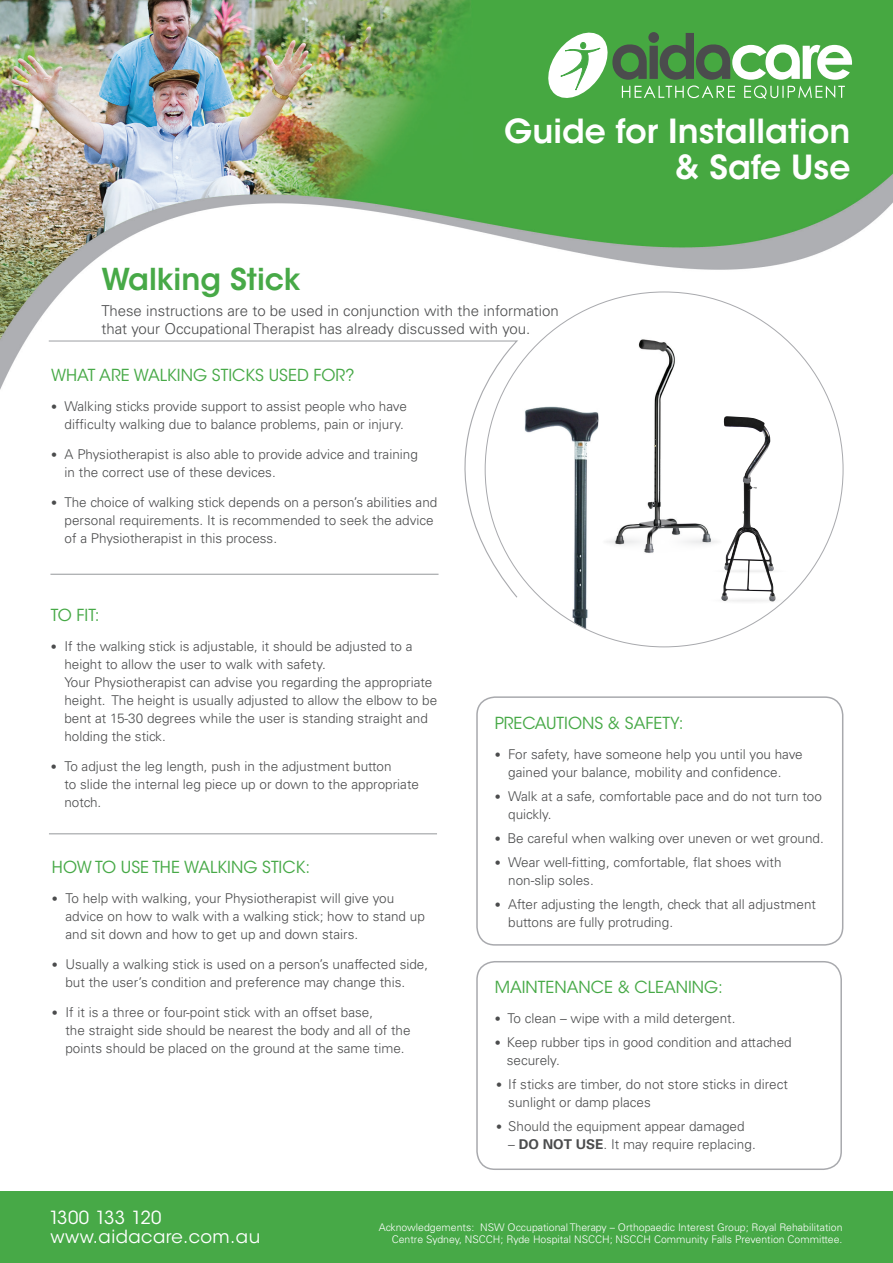
<style>
.page{position:relative;width:893px;height:1263px;background:#fff}
.page>*{position:absolute;margin:0;border:0;box-sizing:border-box;transform-origin:0 0}
.t1{font:600 33px/36px "ITC Avant Garde Std";color:#fff;text-align:right}
.PRODUCT_NAME_HEADING{font:600 30px "ITC Avant Garde Std";color:#47a947}
.t2{font:18px/18.1px "ITC Avant Garde Std";letter-spacing:.025em;color:#fff}
.PRODUCT_QUESTION_HEA{font:16.5px "ITC Avant Garde Std";color:#47a947}
.PRODUCT_SUBTITLE{font:300 15px/18px "Univers";color:#4b4c4d}
.t3{font:300 13.5px/18px "Univers";color:#4b4c4d}
.t4{font:300 10.5px/12.6px "Univers";color:#fff;text-align:right}
.s1{font-size:12px}
.s2{font-weight:700}
</style>
<div class="page">
<img style="left:0;top:0;width:893px;height:414px">
<svg style="left:545px;top:28px;width:307px;height:75px"></svg>
<div style="left:580px;top:42px;width:6px;height:7px;border:1px solid #46a847;border-radius:50%"></div>
<div style="left:0;top:1191px;width:893px;height:72px;background:#47a947"></div>
<img style="left:518px;top:359px;width:215px;height:288px">
<svg style="left:48px;top:340px;width:470px;height:258px"></svg>
<img style="left:614px;top:330px;width:96px;height:227px">
<img style="left:721px;top:416px;width:55px;height:181px">
<svg style="left:601px;top:529px;width:123px;height:24px"></svg>
<svg style="left:707px;top:596px;width:83px;height:9px"></svg>
<svg style="left:710px;top:568px;width:80px;height:6px"></svg>
<div style="left:476px;top:696px;width:367px;height:250px;border:2px solid #a8a9ad;border-radius:18px"></div>
<div style="left:476px;top:961px;width:366px;height:209px;border:2px solid #a8a9ad;border-radius:18px"></div>
<hr style="left:49px;top:833px;width:388px;height:1px;background:#95979a">
<hr style="left:50px;top:574px;width:389px;height:1px;background:#95979a">
<h1 class="t1" style="left:504px;top:113px;width:348px">Guide for Installation &amp; Safe Use</h1>
<p class="PRODUCT_NAME_HEADING" style="left:101px;top:260px;width:201px">Walking Stick</p>
<p class="PRODUCT_SUBTITLE" style="left:101px;top:302px;width:459px">These instructions are to be used in conjunction with the information that your Occupational Therapist has already discussed with you.</p>
<p class="PRODUCT_QUESTION_HEA" style="left:51px;top:365px;width:305px">WHAT ARE WALKING STICKS USED FOR?</p>
<p class="t3" style="left:51px;top:397px;width:357px;text-align:right"><span class="s1">•</span> Walking sticks provide support to assist people who have difficulty walking due to balance problems, pain or injury.</p>
<p class="t3" style="left:65px;top:445px;width:355px;text-indent:-14px"><span class="s1">•</span> A Physiotherapist is also able to provide advice and training in the correct use of these devices.</p>
<p class="t3" style="left:65px;top:493px;width:374px;text-indent:-14px"><span class="s1">•</span> The choice of walking stick depends on a person’s abilities and personal requirements. It is recommended to seek the advice of a Physiotherapist in this process.</p>
<p class="PRODUCT_QUESTION_HEA" style="left:51px;top:605px;width:50px">TO FIT:</p>
<p class="t3" style="left:64px;top:637px;width:374px;text-indent:-14px"><span class="s1">•</span> If the walking stick is adjustable, it should be adjusted to a height to allow the user to walk with safety.<br>Your Physiotherapist can advise you regarding the appropriate height. The height is usually adjusted to allow the elbow to be bent at 15-30 degrees while the user is standing straight and holding the stick.</p>
<p class="t3" style="left:64px;top:757px;width:356px;text-indent:-14px"><span class="s1">•</span> To adjust the leg length, push in the adjustment button<br>to slide the internal leg piece up or down to the appropriate notch.</p>
<p class="PRODUCT_QUESTION_HEA" style="left:52px;top:857px;width:260px">HOW TO USE THE WALKING STICK:</p>
<p class="t3" style="left:65px;top:889px;width:361px;text-indent:-14px"><span class="s1">•</span> To help with walking, your Physiotherapist will give you advice on how to walk with a walking stick; how to stand up and sit down and how to get up and down stairs.</p>
<p class="t3" style="left:65px;top:955px;width:364px;text-indent:-14px"><span class="s1">•</span> Usually a walking stick is used on a person’s unaffected side, but the user’s condition and preference may change this.</p>
<p class="t3" style="left:65px;top:1003px;width:347px;text-indent:-14px"><span class="s1">•</span> If it is a three or four-point stick with an offset base,<br>the straight side should be nearest the body and all of the points should be placed on the ground at the same time.</p>
<p class="PRODUCT_QUESTION_HEA" style="left:495px;top:713px;width:190px">PRECAUTIONS &amp; SAFETY:</p>
<p class="t3" style="left:495px;top:745px;width:309px;text-align:center"><span class="s1">•</span> For safety, have someone help you until you have gained your balance, mobility and confidence.</p>
<p class="t3" style="left:508px;top:787px;width:315px;text-indent:-14px"><span class="s1">•</span> Walk at a safe, comfortable pace and do not turn too quickly.</p>
<p class="t3" style="left:495px;top:829px;width:331px"><span class="s1">•</span> Be careful when walking over uneven or wet ground.</p>
<p class="t3" style="left:508px;top:853px;width:275px;text-indent:-14px"><span class="s1">•</span> Wear well-fitting, comfortable, flat shoes with non-slip soles.</p>
<p class="t3" style="left:508px;top:895px;width:309px;text-indent:-14px"><span class="s1">•</span> After adjusting the length, check that all adjustment buttons are fully protruding.</p>
<p class="PRODUCT_QUESTION_HEA" style="left:495px;top:977px;width:230px">MAINTENANCE &amp; CLEANING:</p>
<p class="t3" style="left:495px;top:1009px;width:242px"><span class="s1">•</span> To clean – wipe with a mild detergent.</p>
<p class="t3" style="left:507px;top:1033px;width:286px;text-indent:-12px"><span class="s1">•</span> Keep rubber tips in good condition and attached securely.</p>
<p class="t3" style="left:508px;top:1075px;width:281px;text-indent:-12px"><span class="s1">•</span> If sticks are timber, do not store sticks in direct sunlight or damp places</p>
<p class="t3" style="left:496px;top:1117px;width:250px"><span class="s1">•</span> Should the equipment appear damaged</p>
<p class="t3" style="left:508px;top:1135px;width:249px">– <span class="s2">DO NOT USE</span>. It may require replacing.</p>
<h3 class="t2" style="left:49px;top:1209px;width:213px">1300 133 120 www.aidacare.com.au</h3>
<p class="t4" style="left:379px;top:1221px;width:465px">Acknowledgements: NSW Occupational Therapy – Orthopaedic Interest Group; Royal Rehabilitation<br>Centre Sydney, NSCCH; Ryde Hospital NSCCH; NSCCH Community Falls Prevention Committee.</p>
</div>
